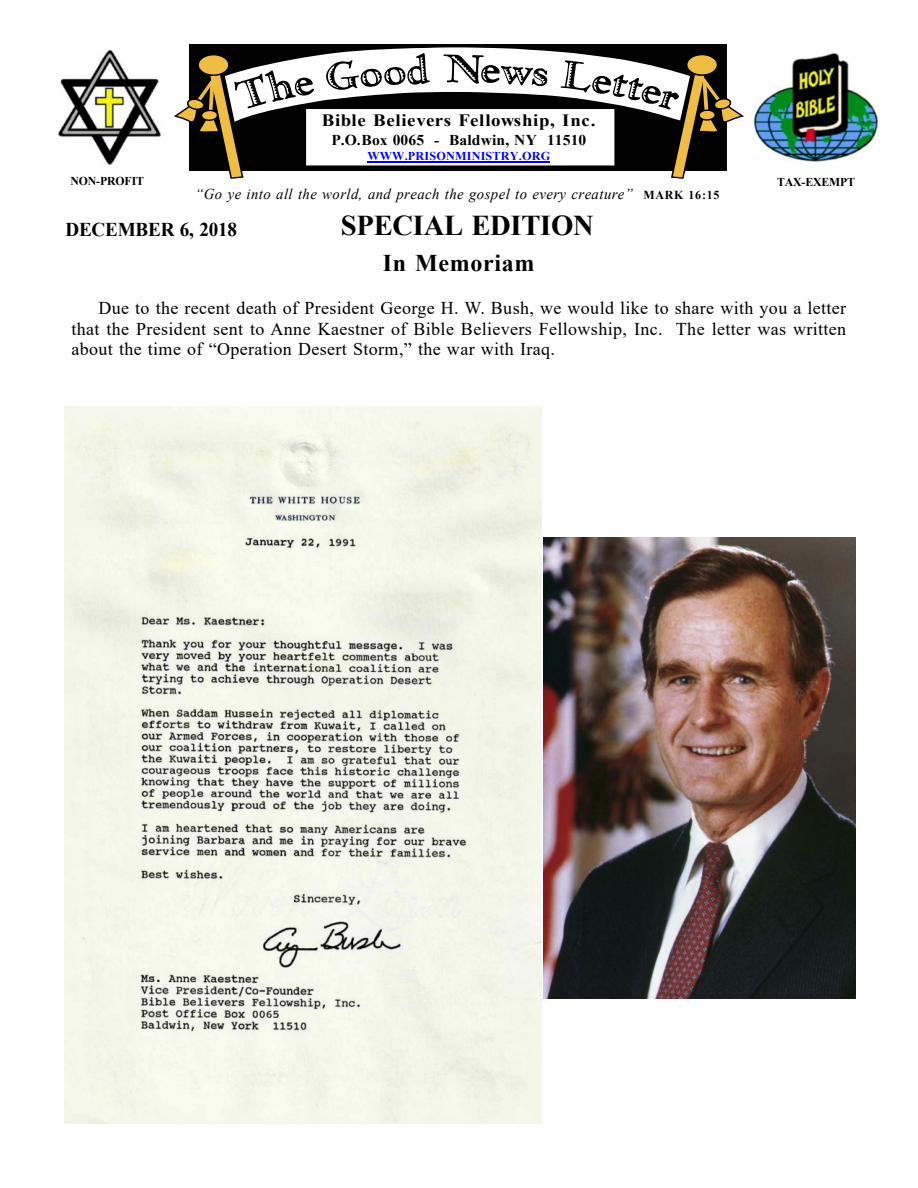
<style>
.page{position:relative;width:918px;height:1188px;background:#fff}
.page>*{position:absolute;margin:0;border:0;box-sizing:border-box;transform-origin:0 0}
.t1{font:700 28.65px "Times New Roman";letter-spacing:-.01em;color:#000}
.t2{font:700 24px "Times New Roman";letter-spacing:.03em;color:#000}
.t3{font:700 19.5px "Times New Roman";letter-spacing:-.01em;color:#000}
.t4{font:18px/20.7px "Times New Roman";letter-spacing:.02em;color:#000;text-align:justify}
.t5{font:700 17.25px "Times New Roman";letter-spacing:.035em;color:#000;scale:1.09 1}
.t6{font:italic 15px "Times New Roman";letter-spacing:.03em;color:#000}
.t7{font:700 15px "Times New Roman";letter-spacing:.01em;color:#000;scale:1.04 1}
.t8{font:700 12px "Times New Roman";letter-spacing:.015em;color:#00f}
.t9{font:700 12px "Times New Roman";letter-spacing:-.01em;color:#000}
.s1{font-weight:700;font-style:normal;font-size:12.15px}
</style>
<div class="page">
<div style="left:189px;top:44px;width:537px;height:127px;background:#000"></div>
<svg style="left:174px;top:47px;width:570px;height:132px"></svg>
<img style="left:753px;top:53px;width:126px;height:109px">
<img style="left:58px;top:49px;width:103px;height:117px">
<hr style="left:368px;top:161px;width:182px;height:2px;background:#00f">
<img style="left:65px;top:406px;width:477px;height:717px">
<img style="left:543px;top:537px;width:312px;height:461px">
<p class="t5" style="left:322px;top:115px;width:252px">Bible Believers Fellowship, Inc.</p>
<p class="t7" style="left:331px;top:135px;width:247px">P.O.Box 0065 - Baldwin, NY 11510</p>
<p class="t8" style="left:368px;top:152px;width:184px">WWW.PRISONMINISTRY.ORG</p>
<p class="t9" style="left:70px;top:177px;width:75px">NON-PROFIT</p>
<p class="t9" style="left:777px;top:178px;width:80px">TAX-EXEMPT</p>
<p class="t6" style="left:195px;top:189px;width:526px">“Go ye into all the world, and preach the gospel to every creature” <span class="s1">MARK 16:15</span></p>
<p class="t3" style="left:65px;top:223px;width:173px">DECEMBER 6, 2018</p>
<h1 class="t1" style="left:341px;top:215px;width:254px">SPECIAL EDITION</h1>
<h2 class="t2" style="left:383px;top:255px;width:153px">In Memoriam</h2>
<p class="t4" style="left:71px;top:299px;width:776px;text-indent:27px">Due to the recent death of President George H. W. Bush, we would like to share with you a letter that the President sent to Anne Kaestner of Bible Believers Fellowship, Inc. The letter was written about the time of “Operation Desert Storm,” the war with Iraq.</p>
</div>
